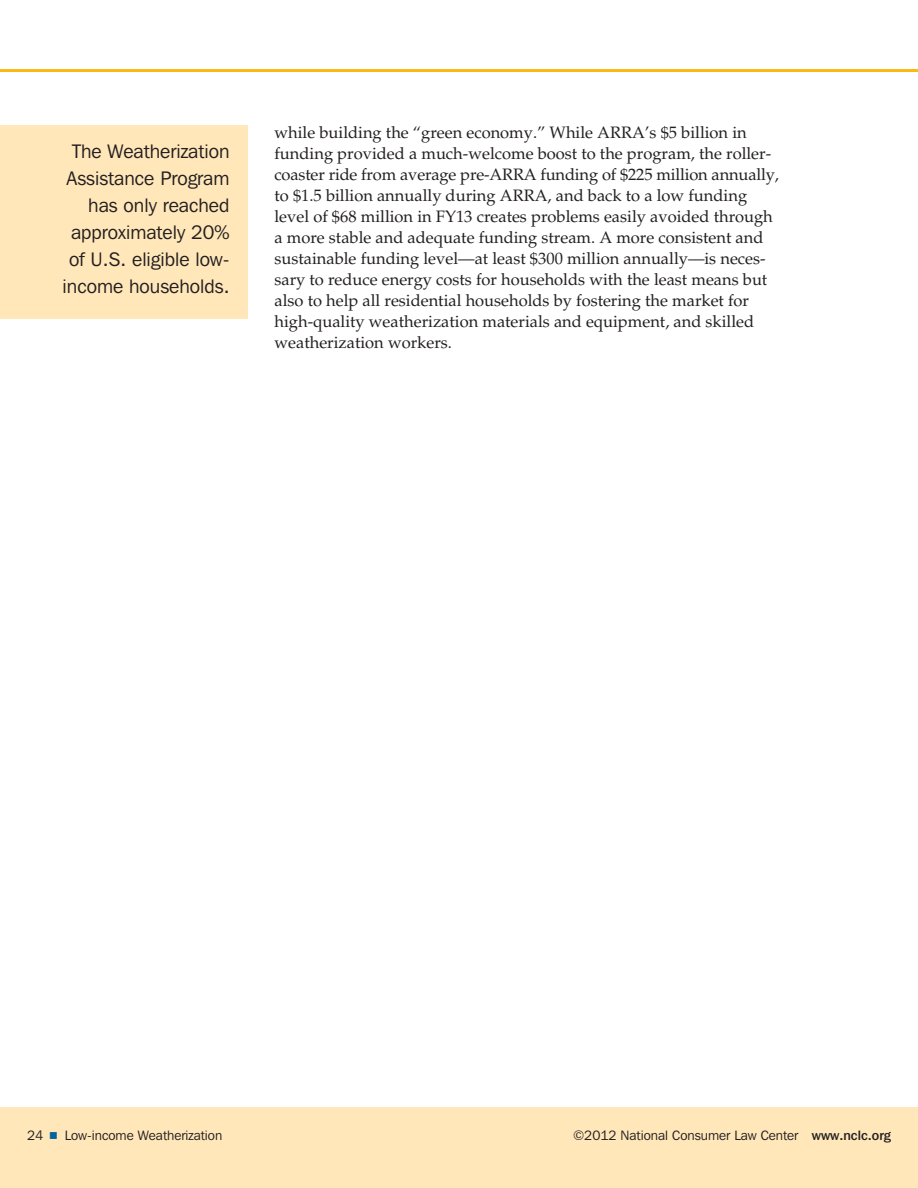
<style>
.page{position:relative;width:918px;height:1188px;background:#fff}
.page>*{position:absolute;margin:0;border:0;box-sizing:border-box;transform-origin:0 0}
.t1{font:19.5px/27px "Franklin Gothic IT Cby BT";color:#231f20;text-align:right}
.t2{font:16.5px/21px "Palatino LT Std";color:#231f20}
.t3{font:13.5px "Franklin Gothic IT Cby BT";color:#231f20}
.s1{font-family:"Commercial Pi BT";color:#00649d}
.s2{font-weight:500}
</style>
<div class="page">
<div style="left:0;top:1107px;width:918px;height:81px;background:#ffe7b9"></div>
<hr style="left:0;top:69px;width:918px;height:3px;background:#fdb913">
<div style="left:0;top:125px;width:248px;height:193px;background:#ffe7b9"></div>
<p class="t1" style="left:63px;top:137px;width:168px">The Weatherization<br>Assistance Program has only reached approximately 20% of U .S. eligible low&shy;income households.</p>
<p class="t2" style="left:274px;top:122px;width:506px">while building the “green economy.” While ARRA’s $5 billion in funding provided a much-welcome boost to the program, the roller&shy;coaster ride from average pre-ARRA funding of $225 million annually, to $1.5 billion annually during ARRA, and back to a low funding level of $68 million in FY13 creates problems easily avoided through a more stable and adequate funding stream. A more consistent and sustainable funding level—at least $300 million annually—is neces&shy;sary to reduce energy costs for households with the least means but also to help all residential households by fostering the market for high-quality weatherization materials and equipment, and skilled weatherization workers.</p>
<p class="t3" style="left:27px;top:1127px;width:197px">24 <span class="s1">5</span> Low-income Weatherization</p>
<p class="t3" style="left:573px;top:1127px;width:320px">©2012 National Consumer Law Center <span class="s2">www.nclc.org</span></p>
</div>
